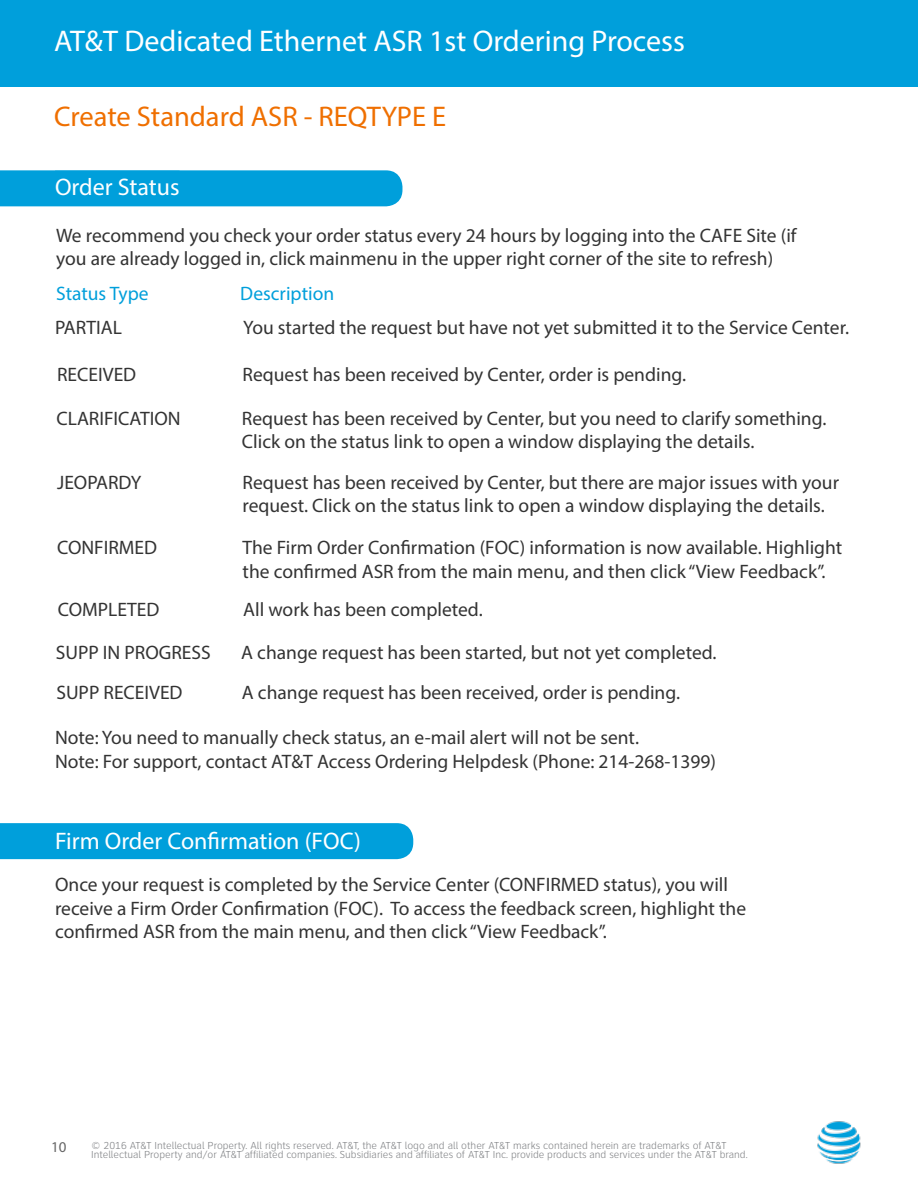
<style>
.page{position:relative;width:918px;height:1188px;background:#fff}
.page>*{position:absolute;margin:0;border:0;box-sizing:border-box;transform-origin:0 0}
.Headline{font:30px "Myriad Pro";color:#fff}
.Headline-2{font:28.5px "Myriad Pro";color:#ef6f00}
.Subhead{font:24px "Myriad Pro";color:#fff}
.t1{font:19.5px/23.4px "Myriad Pro";color:#333}
.t2{font:19.5px "Myriad Pro";color:#009fdb}
.t3{font:15px "Myriad Pro";color:#666}
.t4{font:300 10.5px/9px "Clearview ATT";color:#808285}
</style>
<div class="page">
<img style="left:817px;top:1121px;width:44px;height:43px">
<div style="left:1px;top:0;width:917px;height:86px;background:#009fdb"></div>
<div style="left:0;top:170px;width:402px;height:36px;background:#009fdb"></div>
<div style="left:55px;top:171px;width:125px;height:30px;background:#009fdb"></div>
<svg style="left:0;top:823px;width:413px;height:36px;background:#07a1db"></svg>
<div style="left:55px;top:825px;width:306px;height:30px;background:#009fdb"></div>
<p class="Headline" style="left:54px;top:22px;width:633px">AT&amp;T Dedicated Ethernet ASR 1st Ordering Process</p>
<p class="Headline-2" style="left:54px;top:99px;width:394px">Create Standard ASR - REQTYPE E</p>
<p class="Subhead" style="left:55px;top:172px;width:126px">Order Status</p>
<p class="t1" style="left:56px;top:223px;width:742px">We recommend you check your order status every 24 hours by logging into the CAFE Site (if you are already logged in, click mainmenu in the upper right corner of the site to refresh)</p>
<p class="t2" style="left:56px;top:282px;width:94px">Status Type</p>
<p class="t2" style="left:240px;top:282px;width:95px">Description</p>
<p class="t1" style="left:55px;top:316px;width:68px">PARTIAL</p>
<p class="t1" style="left:243px;top:316px;width:607px">You started the request but have not yet submitted it to the Service Center.</p>
<p class="t1" style="left:57px;top:362px;width:81px">RECEIVED</p>
<p class="t1" style="left:243px;top:362px;width:445px">Request has been received by Center, order is pending.</p>
<p class="t1" style="left:242px;top:407px;width:586px">Request has been received by Center, but you need to clarify something.<br>Click on the status link to open a window displaying the details.</p>
<p class="t1" style="left:56px;top:407px;width:126px">CLARIFICATION</p>
<p class="t1" style="left:57px;top:470px;width:86px">JEOPARDY</p>
<p class="t1" style="left:57px;top:536px;width:102px">CONFIRMED</p>
<p class="t1" style="left:243px;top:470px;width:598px">Request has been received by Center, but there are major issues with your request. Click on the status link to open a window displaying the details.</p>
<p class="t1" style="left:243px;top:536px;width:601px">The Firm Order Confirmation (FOC) information is now available. Highlight the confirmed ASR from the main menu, and then click “View Feedback”.</p>
<p class="t1" style="left:58px;top:598px;width:103px">COMPLETED</p>
<p class="t1" style="left:243px;top:598px;width:241px">All work has been completed.</p>
<p class="t1" style="left:56px;top:640px;width:157px">SUPP IN PROGRESS</p>
<p class="t1" style="left:241px;top:641px;width:477px">A change request has been started, but not yet completed.</p>
<p class="t1" style="left:56px;top:680px;width:128px">SUPP RECEIVED</p>
<p class="t1" style="left:242px;top:680px;width:440px">A change request has been received, order is pending.</p>
<p class="t1" style="left:55px;top:726px;width:585px">Note: You need to manually check status, an e-mail alert will not be sent.</p>
<p class="t1" style="left:55px;top:749px;width:663px">Note: For support, contact AT&amp;T Access Ordering Helpdesk (Phone: 214-268-1399)</p>
<p class="Subhead" style="left:55px;top:826px;width:307px">Firm Order Confirmation (FOC)</p>
<p class="t1" style="left:55px;top:873px;width:693px">Once your request is completed by the Service Center (CONFIRMED status), you will receive a Firm Order Confirmation (FOC). To access the feedback screen, highlight the confirmed ASR from the main menu, and then click “View Feedback”.</p>
<p class="t3" style="left:51px;top:1138px;width:17px">10</p>
<p class="t4" style="left:91px;top:1142px;width:658px">© 2016 AT&amp;T Intellectual Property. All rights reserved. AT&amp;T, the AT&amp;T logo and all other AT&amp;T marks contained herein are trademarks of AT&amp;T<br>Intellectual Property and/or AT&amp;T affiliated companies. Subsidiaries and affiliates of AT&amp;T Inc. provide products and services under the AT&amp;T brand.</p>
</div>
